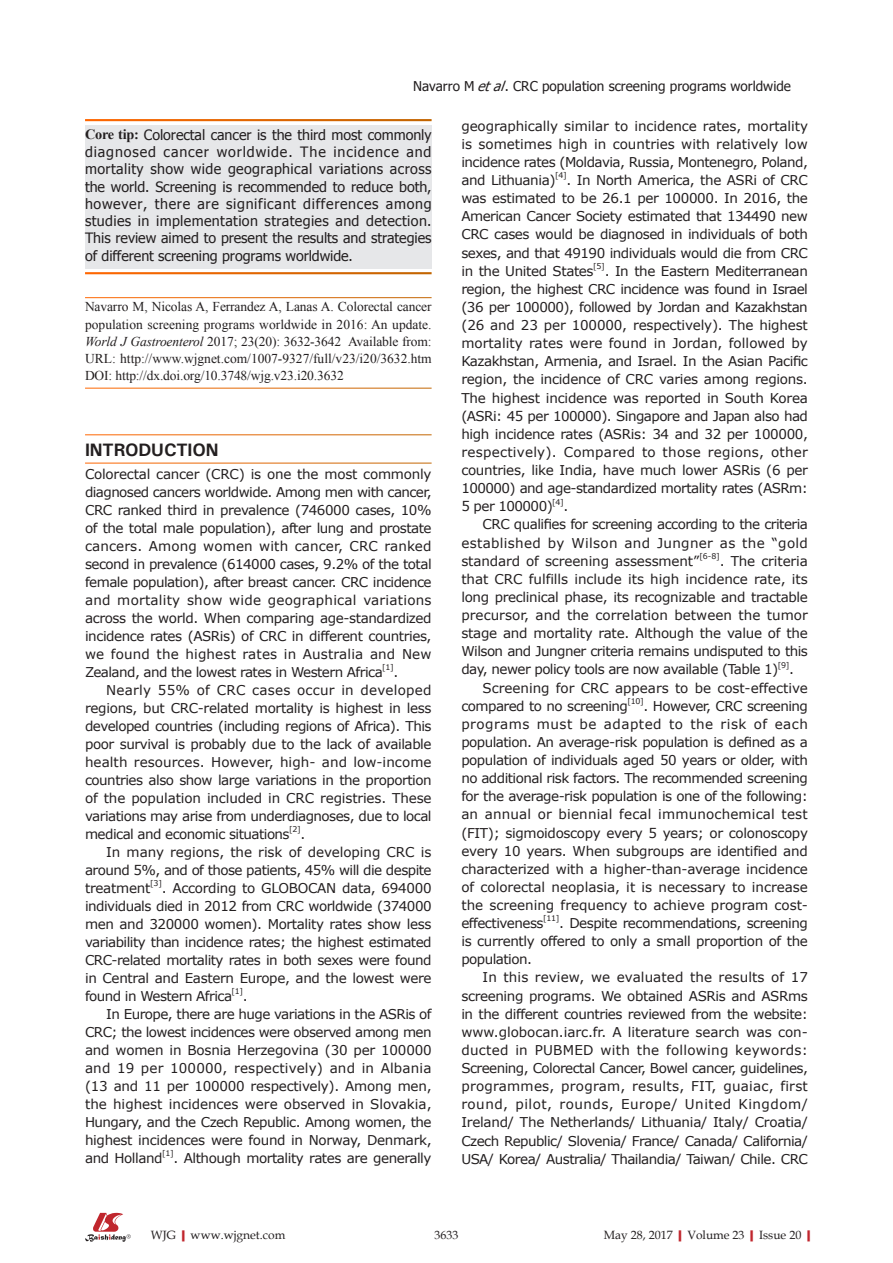
<style>
.page{position:relative;width:893px;height:1263px;background:#fff}
.page>*{position:absolute;margin:0;border:0;box-sizing:border-box;transform-origin:0 0}
.t1{font:700 18px "Univers";letter-spacing:-.01em;color:#231f20}
.t2{font:14.25px/17.2px "Tahoma";letter-spacing:-.005em;color:#231f20;text-align:justify}
.t3{font:13.5px/18.1px "Verdana";letter-spacing:-.03em;color:#231f20;text-align:justify}
.t4{font:13.5px/17.2px "Times New Roman";letter-spacing:-.01em;color:#231f20;text-align:justify}
.t5{font:13.5px "Verdana";letter-spacing:-.005em;color:#231f20}
.t6{font:13.5px "Verdana";letter-spacing:-.01em;color:#231f20}
.t7{font:13.5px "Tahoma";color:#231f20}
.t8{font:13.5px "Verdana";color:#231f20}
.t9{font:13.5px "Verdana";letter-spacing:.005em;color:#231f20}
.t10{font:13.5px "Verdana";letter-spacing:.01em;color:#231f20}
.t11{font:13.5px "Verdana";letter-spacing:.025em;color:#231f20}
.t12{font:13.5px "Verdana";letter-spacing:.015em;color:#231f20}
.t13{font:12px "Book Antiqua";color:#231f20}
.t14{font:7.8px "Verdana";color:#231f20}
.s1{font-style:italic}
.s2{font-family:"Times New Roman";font-weight:700}
.s3{font-weight:700;color:#c0262d}
</style>
<div class="page">
<div style="left:85px;top:125px;width:347px;height:144px;background:#e6e7e9"></div>
<svg style="left:85px;top:1213px;width:46px;height:29px"></svg>
<p class="t7" style="left:413px;top:77px;width:379px">Navarro M <span class="s1">etal</span>. CRC population screening programs worldwide</p>
<p class="t2" style="left:85px;top:125px;width:348px"><span class="s2">Core tip:</span> Colorectal cancer is the third most commonly diagnosed cancer worldwide. The incidence and mortality show wide geographical variations across the world. Screening is recommended to reduce both, however, there are significant differences among studies in implementation strategies and detection.<br>This review aimed to present the results and strategies of different screening programs worldwide.</p>
<p class="t4" style="left:85px;top:298px;width:348px">Navarro M, Nicolas A, Ferrandez A, Lanas A. Colorectal cancer population screening programs worldwide in 2016: An update.<br><span class="s1">World J Gastroenterol</span> 2017; 23(20): 3632-3642 Available from:<br>URL: http://www.wjgnet.com/1007-9327/full/v23/i20/3632.htm DOI: http://dx.doi.org/10.3748/wjg.v23.i20.3632</p>
<h1 class="t1" style="left:85px;top:438px;width:135px">INTRODUCTION</h1>
<p class="t3" style="left:85px;top:465px;width:348px">Colorectal cancer (CRC) is one the most commonly diagnosed cancers worldwide. Among men with cancer, CRC ranked third in prevalence (746000 cases, 10% of the total male population), after lung and prostate cancers. Among women with cancer, CRC ranked second in prevalence (614000 cases, 9.2% of the total female population), after breast cancer. CRC incidence and mortality show wide geographical variations across the world. When comparing age-standardized incidence rates (ASRis) of CRC in different countries, we found the highest rates in Australia and New Zealand, and the lowest rates in Western Africa</p>
<p class="t14" style="left:382px;top:662px;width:13px">[1]</p>
<p class="t3" style="left:393px;top:663px;width:6px">.</p>
<p class="t12" style="left:106px;top:681px;width:327px">Nearly 55% of CRC cases occur in developed</p>
<p class="t3" style="left:85px;top:699px;width:348px">regions, but CRC-related mortality is highest in less</p>
<p class="t3" style="left:85px;top:717px;width:348px">developed countries (including regions of Africa). This</p>
<p class="t3" style="left:85px;top:735px;width:348px">poor survival is probably due to the lack of available</p>
<p class="t9" style="left:85px;top:753px;width:348px">health resources. However, high- and low-income</p>
<p class="t3" style="left:85px;top:771px;width:348px">countries also show large variations in the proportion</p>
<p class="t6" style="left:85px;top:789px;width:348px">of the population included in CRC registries. These</p>
<p class="t3" style="left:85px;top:807px;width:348px">variations may arise from underdiagnoses, due to local</p>
<p class="t3" style="left:85px;top:825px;width:206px">medical and economic situations</p>
<p class="t14" style="left:289px;top:824px;width:13px">[2]</p>
<p class="t3" style="left:300px;top:825px;width:6px">.</p>
<p class="t5" style="left:106px;top:843px;width:327px">In many regions, the risk of developing CRC is</p>
<p class="t3" style="left:85px;top:861px;width:348px">around 5%, and of those patients, 45% will die despite</p>
<p class="t3" style="left:85px;top:879px;width:67px">treatment</p>
<p class="t14" style="left:150px;top:878px;width:13px">[3]</p>
<p class="t3" style="left:85px;top:879px;width:348px;text-indent:77px">. According to GLOBOCAN data, 694000 individuals died in 2012 from CRC worldwide (374000 men and 320000 women). Mortality rates show less variability than incidence rates; the highest estimated CRC-related mortality rates in both sexes were found in Central and Eastern Europe, and the lowest were found in Western Africa</p>
<p class="t14" style="left:232px;top:986px;width:13px">[1]</p>
<p class="t3" style="left:243px;top:987px;width:6px">.</p>
<p class="t3" style="left:106px;top:1005px;width:327px">In Europe, there are huge variations in the ASRis of</p>
<p class="t3" style="left:85px;top:1023px;width:348px">CRC; the lowest incidences were observed among men</p>
<p class="t3" style="left:85px;top:1041px;width:348px">and women in Bosnia Herzegovina (30 per 100000</p>
<p class="t10" style="left:85px;top:1059px;width:348px">and 19 per 100000, respectively) and in Albania</p>
<p class="t3" style="left:85px;top:1077px;width:348px">(13 and 11 per 100000 respectively). Among men,</p>
<p class="t8" style="left:85px;top:1095px;width:348px">the highest incidences were observed in Slovakia,</p>
<p class="t3" style="left:85px;top:1113px;width:348px">Hungary, and the Czech Republic. Among women, the</p>
<p class="t3" style="left:85px;top:1131px;width:348px">highest incidences were found in Norway, Denmark,</p>
<p class="t3" style="left:85px;top:1149px;width:79px">and Holland</p>
<p class="t14" style="left:162px;top:1148px;width:13px">[1]</p>
<p class="t3" style="left:173px;top:1149px;width:260px">. Although mortality rates are generally</p>
<p class="t3" style="left:461px;top:117px;width:348px">geographically similar to incidence rates, mortality is sometimes high in countries with relatively low incidence rates (Moldavia, Russia, Montenegro, Poland, and Lithuania)</p>
<p class="t14" style="left:555px;top:170px;width:13px">[4]</p>
<p class="t3" style="left:461px;top:171px;width:348px;text-indent:105px">. In North America, the ASRi of CRC was estimated to be 26.1 per 100000. In 2016, the American Cancer Society estimated that 134490 new CRC cases would be diagnosed in individuals of both sexes, and that 49190 individuals would die from CRC in the United States</p>
<p class="t14" style="left:593px;top:261px;width:13px">[5]</p>
<p class="t3" style="left:461px;top:262px;width:348px;text-indent:143px">. In the Eastern Mediterranean region, the highest CRC incidence was found in Israel (36 per 100000), followed by Jordan and Kazakhstan (26 and 23 per 100000, respectively). The highest mortality rates were found in Jordan, followed by Kazakhstan, Armenia, and Israel. In the Asian Pacific region, the incidence of CRC varies among regions.<br>The highest incidence was reported in South Korea (ASRi: 45 per 100000). Singapore and Japan also had high incidence rates (ASRis: 34 and 32 per 100000, respectively). Compared to those regions, other countries, like India, have much lower ASRis (6 per 100000) and age-standardized mortality rates (ASRm:<br>5 per 100000)</p>
<p class="t14" style="left:552px;top:496px;width:13px">[4]</p>
<p class="t3" style="left:563px;top:497px;width:6px">.</p>
<p class="t3" style="left:483px;top:515px;width:327px">CRC qualifies for screening according to the criteria</p>
<p class="t11" style="left:461px;top:533px;width:348px">established by Wilson and Jungner as the “gold</p>
<p class="t6" style="left:461px;top:551px;width:240px">standard of screening assessment”</p>
<p class="t14" style="left:699px;top:551px;width:22px">[6-8]</p>
<p class="t3" style="left:461px;top:551px;width:348px;text-indent:258px">. The criteria that CRC fulfills include its high incidence rate, its long preclinical phase, its recognizable and tractable precursor, and the correlation between the tumor stage and mortality rate. Although the value of the Wilson and Jungner criteria remains undisputed to this day, newer policy tools are now available (Table 1)</p>
<p class="t14" style="left:778px;top:659px;width:13px">[9]</p>
<p class="t3" style="left:789px;top:660px;width:6px">.</p>
<p class="t5" style="left:483px;top:678px;width:327px">Screening for CRC appears to be cost-effective</p>
<p class="t3" style="left:461px;top:696px;width:168px">compared to no screening</p>
<p class="t14" style="left:627px;top:696px;width:18px">[10]</p>
<p class="t3" style="left:461px;top:696px;width:348px;text-indent:182px">. However, CRC screening programs must be adapted to the risk of each population. An average-risk population is defined as a population of individuals aged 50 years or older, with no additional risk factors. The recommended screening for the average-risk population is one of the following: an annual or biennial fecal immunochemical test (FIT); sigmoidoscopy every 5 years; or colonoscopy every 10 years. When subgroups are identified and characterized with a higher-than-average incidence of colorectal neoplasia, it is necessary to increase the screening frequency to achieve program cost&shy;effectiveness</p>
<p class="t14" style="left:543px;top:913px;width:18px">[11]</p>
<p class="t3" style="left:461px;top:914px;width:348px;text-indent:98px">. Despite recommendations, screening is currently offered to only a small proportion of the population.</p>
<p class="t3" style="left:461px;top:968px;width:348px;text-align:left;text-indent:21px">In this review, we evaluated the results of 17 screening programs. We obtained ASRis and ASRms in the different countries reviewed from the website: www.globocan.iarc.fr. A literature search was con&shy;ducted in PUBMED with the following keywords:<br>Screening, Colorectal Cancer, Bowel cancer, guidelines, programmes, program, results, FIT, guaiac, first round, pilot, rounds, Europe/ United Kingdom/ Ireland/ The Netherlands/ Lithuania/ Italy/ Croatia/ Czech Republic/ Slovenia/ France/ Canada/ California/ USA/ Korea/ Australia/ Thailandia/ Taiwan/ Chile. CRC</p>
<p class="t13" style="left:151px;top:1226px;width:136px">WJG<span class="s3">|</span>www.wjgnet.com</p>
<p class="t13" style="left:434px;top:1226px;width:25px">3633</p>
<p class="t13" style="left:604px;top:1226px;width:214px">May 28, 2017<span class="s3">|</span>Volume 23<span class="s3">|</span>Issue 20<span class="s3">|</span></p>
</div>
